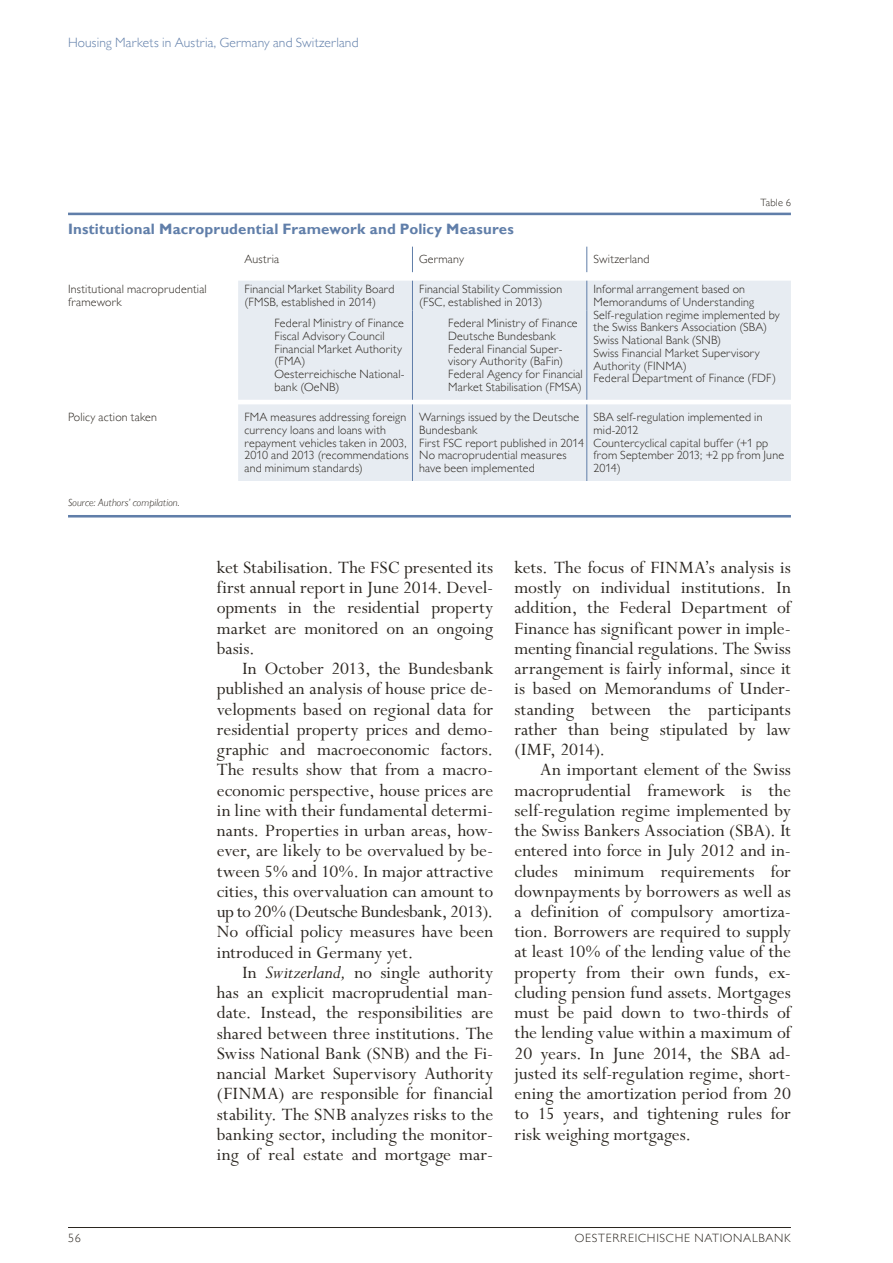
<style>
.page{position:relative;width:893px;height:1263px;background:#fff}
.page>*{position:absolute;margin:0;border:0;box-sizing:border-box;transform-origin:0 0}
.t1{font:19.5px/20.2px "Perpetua Std";color:#2b2620;text-align:justify}
.t2{font:700 15px "Gill Sans MT Pro";letter-spacing:.01em;color:#607ea9}
.t3{font:300 13.5px "Gill Sans MT Pro";letter-spacing:.01em;color:#607ea9}
.t4{font:300 12px/12.8px "Gill Sans MT Pro";letter-spacing:.015em;color:#2b2620}
.t5{font:300 12px "Gill Sans MT Pro";letter-spacing:.06em;color:#2b2620}
.t6{font:italic 300 10.5px "Gill Sans MT Pro";letter-spacing:.01em;color:#2b2620}
.t7{font:300 10.5px "Gill Sans MT Pro";letter-spacing:.02em;color:#2b2620}
.s1{font-style:italic;font-size:20.25px}
</style>
<div class="page">
<hr style="left:68px;top:1227px;width:723px;height:1px;background:#2b2620">
<div style="left:238px;top:281px;width:553px;height:200px;background:#e7ecf2"></div>
<svg style="left:412px;top:247px;width:1px;height:25px"></svg>
<svg style="left:586px;top:247px;width:1px;height:25px"></svg>
<svg style="left:412px;top:281px;width:1px;height:29px"></svg>
<svg style="left:586px;top:281px;width:1px;height:29px"></svg>
<hr style="left:412px;top:310px;width:1px;height:90px;background:#607ea9">
<hr style="left:586px;top:310px;width:1px;height:90px;background:#607ea9">
<hr style="left:412px;top:404px;width:1px;height:77px;background:#607ea9">
<hr style="left:586px;top:404px;width:1px;height:77px;background:#607ea9">
<hr style="left:68px;top:213px;width:723px;height:2px;background:#607ea9">
<hr style="left:68px;top:515px;width:723px;height:2px;background:#607ea9">
<p class="t3" style="left:68px;top:35px;width:292px">Housing Markets in Austria, Germany and Switzerland</p>
<p class="t7" style="left:760px;top:196px;width:32px">Table 6</p>
<p class="t2" style="left:68px;top:220px;width:447px">Institutional Macroprudential Framework and Policy Measures</p>
<p class="t4" style="left:244px;top:253px;width:36px">Austria</p>
<p class="t4" style="left:419px;top:253px;width:46px">Germany</p>
<p class="t4" style="left:593px;top:253px;width:58px">Switzerland</p>
<p class="t4" style="left:68px;top:283px;width:140px">Institutional macroprudential framework</p>
<p class="t4" style="left:245px;top:283px;width:152px">Financial Market Stability Board (FMSB, established in 2014)</p>
<p class="t4" style="left:419px;top:283px;width:145px">Financial Stability Commission (FSC, established in 2013)</p>
<p class="t4" style="left:593px;top:282px;width:188px">Informal arrangement based on<br>Memorandums of Understanding<br>Self-regulation regime implemented by the Swiss Bankers Association (SBA)<br>Swiss National Bank (SNB)<br>Swiss Financial Market Supervisory<br>Authority (FINMA)<br>Federal Department of Finance (FDF)</p>
<p class="t4" style="left:274px;top:316px;width:132px">Federal Ministry of Finance<br>Fiscal Advisory Council<br>Financial Market Authority (FMA)<br>Oesterreichische National&shy;bank (OeNB)</p>
<p class="t4" style="left:448px;top:316px;width:136px">Federal Ministry of Finance<br>Deutsche Bundesbank<br>Federal Financial Super&shy;visory Authority (BaFin)<br>Federal Agency for Financial<br>Market Stabilisation (FMSA)</p>
<p class="t4" style="left:68px;top:410px;width:91px">Policy action taken</p>
<p class="t4" style="left:245px;top:410px;width:166px">FMA measures addressing foreign currency loans and loans with repayment vehicles taken in 2003,<br>2010 and 2013 (recommendations and minimum standards)</p>
<p class="t4" style="left:419px;top:410px;width:166px">Warnings issued by the Deutsche<br>Bundesbank<br>First FSC report published in 2014<br>No macroprudential measures have been implemented</p>
<p class="t4" style="left:593px;top:410px;width:192px">SBA self-regulation implemented in mid-2012<br>Countercyclical capital buffer (+1 pp from September 2013; +2 pp from June<br>2014)</p>
<p class="t6" style="left:68px;top:497px;width:113px">Source: Authors’ compilation.</p>
<p class="t1" style="left:217px;top:558px;width:278px">ket Stabilisation. The FSC presented its first annual report in June 2014. Devel&shy;opments in the residential property market are monitored on an ongoing basis.</p>
<p class="t1" style="left:217px;top:659px;width:278px;text-indent:26px">In October 2013, the Bundesbank published an analysis of house price de&shy;velopments based on regional data for residential property prices and demo&shy;graphic and macroeconomic factors.<br>The results show that from a macro&shy;economic perspective, house prices are in line with their fundamental determi&shy;nants. Properties in urban areas, how&shy;ever, are likely to be overvalued by be&shy;tween 5% and 10%. In major attractive cities, this overvaluation can amount to up to 20% (Deutsche Bundesbank, 2013).<br>No official policy measures have been introduced in Germany yet.</p>
<p class="t1" style="left:217px;top:963px;width:278px;text-indent:25px">In <span class="s1">Switzerland,</span> no single authority has an explicit macroprudential man&shy;date. Instead, the responsibilities are shared between three institutions. The Swiss National Bank (SNB) and the Fi&shy;nancial Market Supervisory Authority (FINMA) are responsible for financial stability. The SNB analyzes risks to the banking sector, including the monitor&shy;ing of real estate and mortgage mar-</p>
<p class="t1" style="left:514px;top:558px;width:278px">kets. The focus of FINMA’s analysis is mostly on individual institutions. In addition, the Federal Department of Finance has significant power in imple&shy;menting financial regulations. The Swiss arrangement is fairly informal, since it is based on Memorandums of Under&shy;standing between the participants rather than being stipulated by law (IMF, 2014).</p>
<p class="t1" style="left:514px;top:760px;width:278px;text-indent:26px">An important element of the Swiss macroprudential framework is the self-regulation regime implemented by the Swiss Bankers Association (SBA). It entered into force in July 2012 and in&shy;cludes minimum requirements for downpayments by borrowers as well as a definition of compulsory amortiza&shy;tion. Borrowers are required to supply at least 10% of the lending value of the property from their own funds, ex&shy;cluding pension fund assets. Mortgages must be paid down to two-thirds of the lending value within a maximum of 20 years. In June 2014, the SBA ad&shy;justed its self-regulation regime, short&shy;ening the amortization period from 20 to 15 years, and tightening rules for risk weighing mortgages.</p>
<p class="t4" style="left:68px;top:1232px;width:14px">56</p>
<p class="t5" style="left:575px;top:1231px;width:218px">OESTERREICHISCHE NATIONALBANK</p>
</div>
